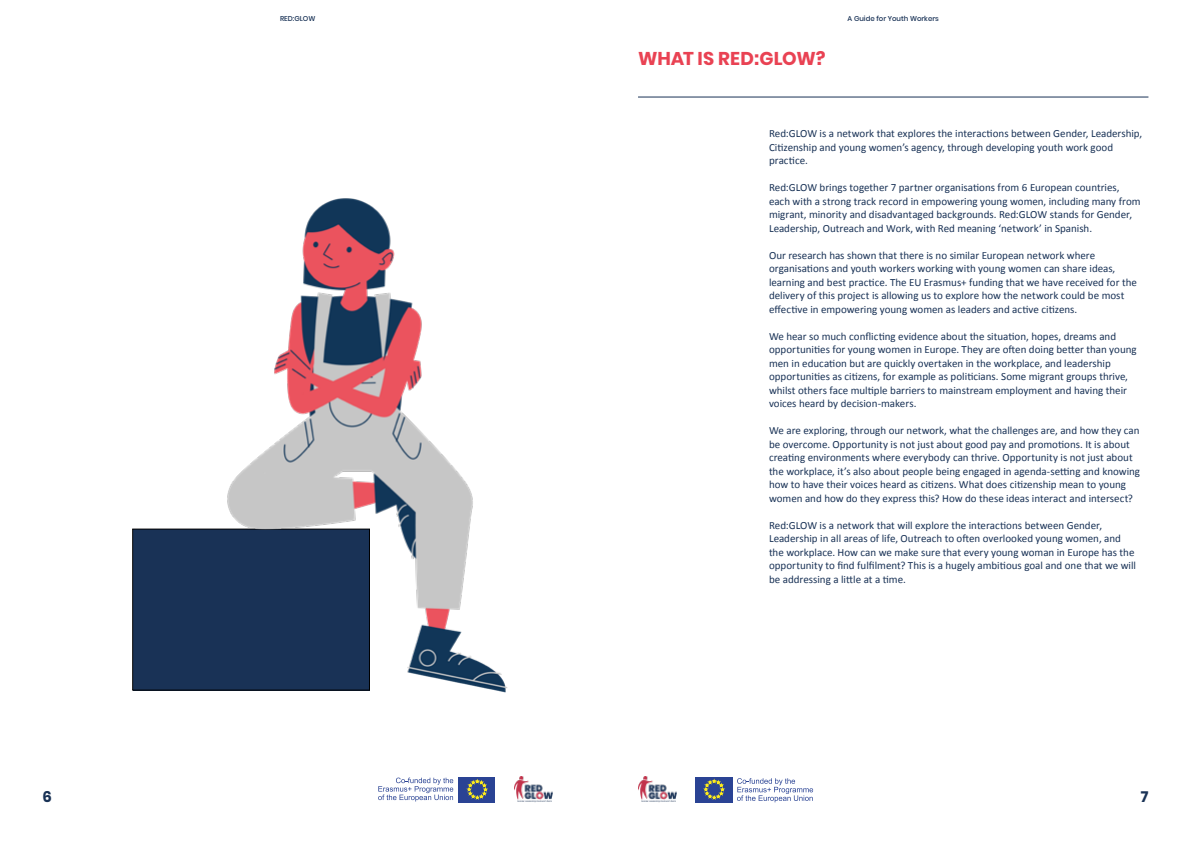
<style>
.page{position:relative;width:1191px;height:842px;background:#fff}
.page>*{position:absolute;margin:0;border:0;box-sizing:border-box;transform-origin:0 0}
.t1{font:700 18.5px "Poppins";color:#e94253}
.t2{font:700 15px "Poppins";color:#193256}
.t3{font:11px/13.5px "Calibri";color:#193256}
.t4{font:500 7px "Poppins";color:#193256}
</style>
<div class="page">
<img style="left:514px;top:777px;width:38px;height:25px">
<div style="left:458px;top:777px;width:37px;height:25px;background:#2a4394"></div>
<svg style="left:467px;top:780px;width:20px;height:19px"></svg>
<svg style="left:378px;top:777px;width:75px;height:24px"></svg>
<img style="left:639px;top:777px;width:38px;height:25px">
<div style="left:695px;top:777px;width:38px;height:25px;background:#2a4394"></div>
<svg style="left:704px;top:779px;width:20px;height:20px"></svg>
<svg style="left:737px;top:778px;width:76px;height:24px"></svg>
<div style="left:133px;top:529px;width:236px;height:161px;background:#193256"></div>
<hr style="left:638px;top:97px;width:510px;height:1px;background:#193256">
<img style="left:182px;top:198px;width:326px;height:495px">
<p class="t4" style="left:280px;top:15px;width:37px">RED:GLOW</p>
<p class="t4" style="left:847px;top:15px;width:93px">A Guide for Youth Workers</p>
<h1 class="t1" style="left:638px;top:48px;width:189px">WHAT IS RED:GLOW?</h1>
<p class="t3" style="left:769px;top:127px;width:375px">Red:GLOW is a network that explores the interactions between Gender, Leadership,<br>Citizenship and young women’s agency, through developing youth work good practice.</p>
<p class="t3" style="left:769px;top:181px;width:373px">Red:GLOW brings together 7 partner organisations from 6 European countries, each with a strong track record in empowering young women, including many from migrant, minority and disadvantaged backgrounds. Red:GLOW stands for Gender, Leadership, Outreach and Work, with Red meaning ‘network’ in Spanish.</p>
<p class="t3" style="left:769px;top:248px;width:369px">Our research has shown that there is no similar European network where organisations and youth workers working with young women can share ideas, learning and best practice. The EU Erasmus+ funding that we have received for the delivery of this project is allowing us to explore how the network could be most effective in empowering young women as leaders and active citizens.</p>
<p class="t3" style="left:769px;top:329px;width:369px">We hear so much conflicting evidence about the situation, hopes, dreams and opportunities for young women in Europe. They are often doing better than young men in education but are quickly overtaken in the workplace, and leadership opportunities as citizens, for example as politicians. Some migrant groups thrive, whilst others face multiple barriers to mainstream employment and having their voices heard by decision-makers.</p>
<p class="t3" style="left:769px;top:424px;width:372px">We are exploring, through our network, what the challenges are, and how they can be overcome. Opportunity is not just about good pay and promotions. It is about creating environments where everybody can thrive. Opportunity is not just about the workplace, it’s also about people being engaged in agenda-setting and knowing how to have their voices heard as citizens. What does citizenship mean to young women and how do they express this? How do these ideas interact and intersect?</p>
<p class="t3" style="left:769px;top:518px;width:368px">Red:GLOW is a network that will explore the interactions between Gender, Leadership in all areas of life, Outreach to often overlooked young women, and the workplace. How can we make sure that every young woman in Europe has the opportunity to find fulfilment? This is a hugely ambitious goal and one that we will be addressing a little at a time.</p>
<h2 class="t2" style="left:43px;top:788px;width:11px">6</h2>
<h2 class="t2" style="left:1140px;top:788px;width:9px">7</h2>
</div>
